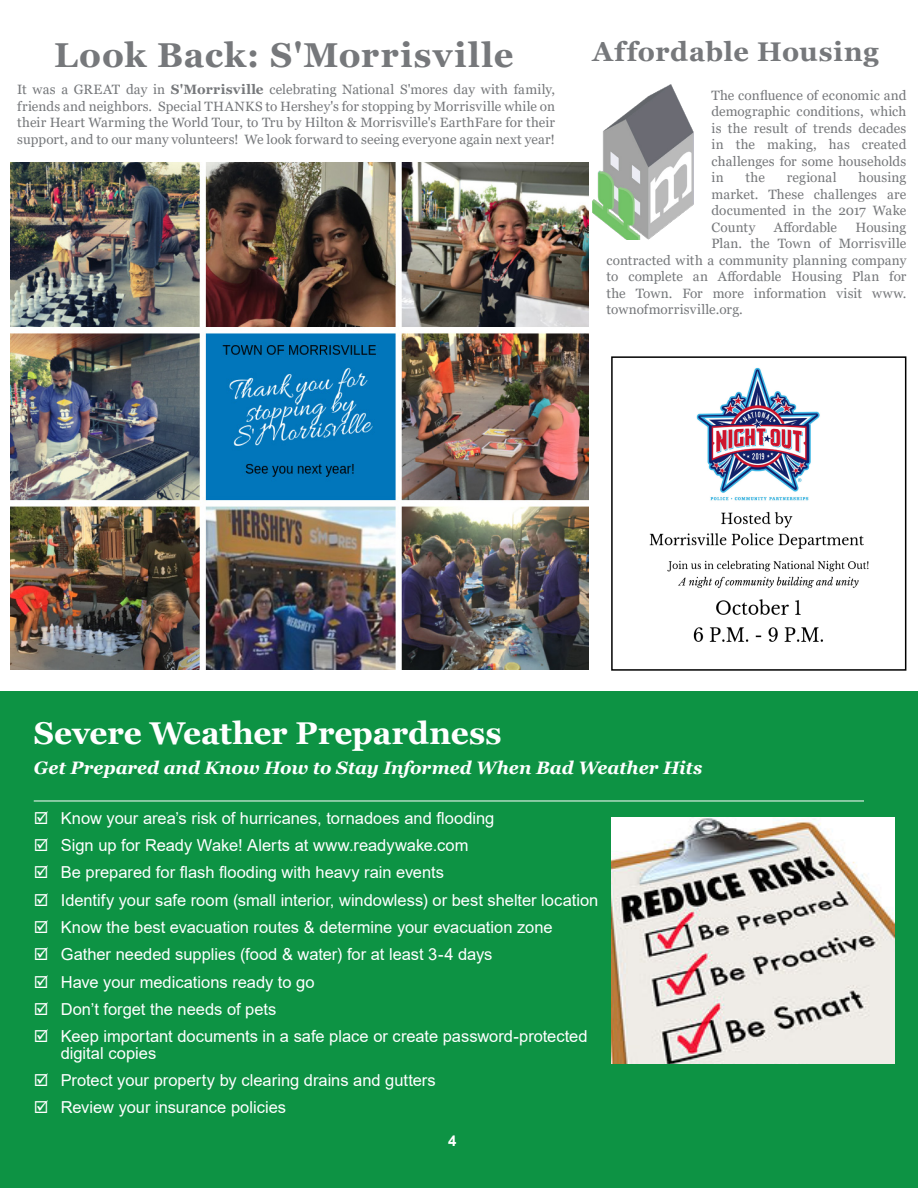
<style>
.page{position:relative;width:918px;height:1188px;background:#fff}
.page>*{position:absolute;margin:0;border:0;box-sizing:border-box;transform-origin:0 0}
.Headline_Cover{font:700 34.5px "Georgia";letter-spacing:.03em;color:#76787b}
.Body_Copy{font:700 31.5px "Georgia";color:#fff}
.Headline_Cover-2{font:700 27px "Georgia";letter-spacing:.02em;color:#76787b}
.Body_Copy-2{font:italic 700 18px "Georgia";letter-spacing:-.005em;color:#fff}
.t1{font:16.5px/16.5px "Arial";color:#fff}
.Body_Copy-3{font:700 15px "Arial";color:#fff}
.Body_Copy_Cover{font:13.5px/16.5px "Georgia";letter-spacing:.01em;color:#76787b;text-align:justify}
.s1{font-weight:700}
</style>
<div class="page">
<div style="left:0;top:691px;width:918px;height:497px;background:#0d9344"></div>
<hr style="left:34px;top:801px;width:830px;height:1px;background:#fff">
<img style="left:649px;top:367px;width:220px;height:275px">
<div style="left:611px;top:356px;width:295px;height:315px;border:2px solid #000"></div>
<img style="left:11px;top:162px;width:578px;height:508px">
<img style="left:592px;top:84px;width:102px;height:156px">
<img style="left:611px;top:817px;width:283px;height:246px">
<p class="Headline_Cover" style="left:54px;top:32px;width:461px">Look Back: S'Morrisville</p>
<p class="Body_Copy_Cover" style="left:17px;top:82px;width:539px">It was a GREAT day in <span class="s1">S'Morrisville</span> celebrating National S'mores day with family, friends and neighbors. Special THANKS to Hershey's for stopping by Morrisville while on their Heart Warming the World Tour, to Tru by Hilton &amp; Morrisville's EarthFare for their support, and to our many volunteers! We look forward to seeing everyone again next year!</p>
<p class="Headline_Cover-2" style="left:592px;top:34px;width:288px">Affordable Housing</p>
<p class="Body_Copy_Cover" style="left:712px;top:87px;width:196px">The confluence of economic and demographic conditions, which is the result of trends decades in the making, has created challenges for some households in</p>
<p class="Body_Copy_Cover" style="left:712px;top:169px;width:196px;text-indent:147px">housing market. These challenges are documented in the 2017 Wake County</p>
<p class="Body_Copy_Cover" style="left:746px;top:169px;width:21px">the</p>
<p class="Body_Copy_Cover" style="left:787px;top:169px;width:51px">regional</p>
<p class="Body_Copy_Cover" style="left:774px;top:219px;width:65px">Affordable</p>
<p class="Body_Copy_Cover" style="left:856px;top:219px;width:52px">Housing</p>
<p class="Body_Copy_Cover" style="left:712px;top:235px;width:196px">Plan. the Town of Morrisville</p>
<p class="Body_Copy_Cover" style="left:607px;top:252px;width:301px">contracted with a community planning company</p>
<p class="Body_Copy_Cover" style="left:607px;top:268px;width:301px">to complete an Affordable Housing Plan for</p>
<p class="Body_Copy_Cover" style="left:607px;top:285px;width:301px">the Town. For more information visit www.</p>
<p class="Body_Copy_Cover" style="left:607px;top:301px;width:138px">townofmorrisville.org.</p>
<p class="Body_Copy" style="left:34px;top:713px;width:469px">Severe Weather Prepardness</p>
<p class="Body_Copy-2" style="left:34px;top:756px;width:670px">Get Prepared and Know How to Stay Informed When Bad Weather Hits</p>
<p class="t1" style="left:61px;top:810px;width:435px">Know your area’s risk of hurricanes, tornadoes and flooding</p>
<p class="t1" style="left:61px;top:837px;width:409px">Sign up for Ready Wake! Alerts at www.readywake.com</p>
<p class="t1" style="left:61px;top:864px;width:385px">Be prepared for flash flooding with heavy rain events</p>
<p class="t1" style="left:61px;top:892px;width:539px">Identify your safe room (small interior, windowless) or best shelter location</p>
<p class="t1" style="left:61px;top:919px;width:493px">Know the best evacuation routes &amp; determine your evacuation zone</p>
<p class="t1" style="left:61px;top:946px;width:433px">Gather needed supplies (food &amp; water) for at least 3-4 days</p>
<p class="t1" style="left:61px;top:974px;width:255px">Have your medications ready to go</p>
<p class="t1" style="left:61px;top:1001px;width:217px">Don’t forget the needs of pets</p>
<p class="t1" style="left:61px;top:1028px;width:528px">Keep important documents in a safe place or create password-protected digital copies</p>
<p class="t1" style="left:61px;top:1072px;width:377px">Protect your property by clearing drains and gutters</p>
<p class="t1" style="left:61px;top:1099px;width:227px">Review your insurance policies</p>
<p class="Body_Copy-3" style="left:448px;top:1130px;width:10px">4</p>
</div>
